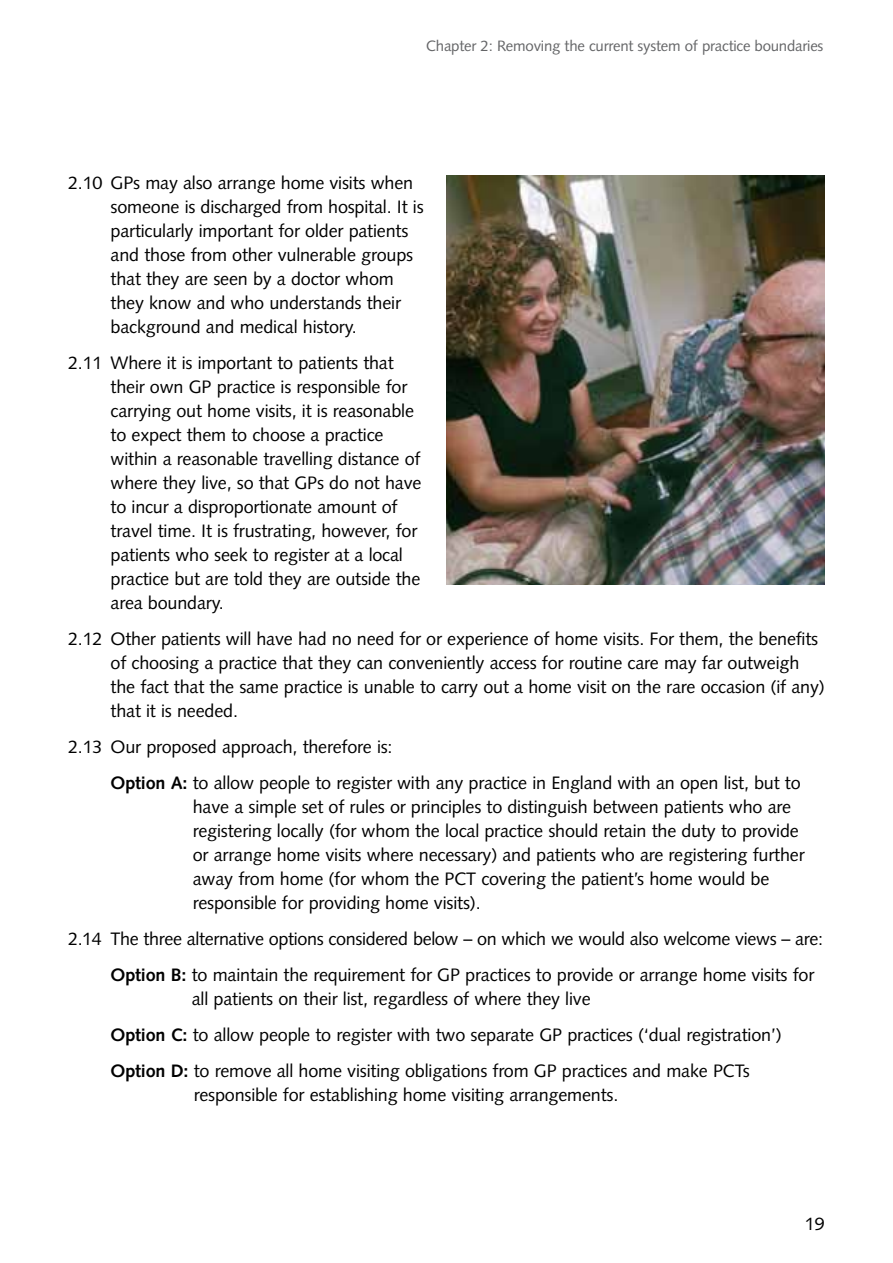
<style>
.page{position:relative;width:893px;height:1263px;background:#fff}
.page>*{position:absolute;margin:0;border:0;box-sizing:border-box;transform-origin:0 0}
._01_-_Body_Copy_2_1{font:18px/24px "Syntax";letter-spacing:-.01em;color:#000}
._01_-_Body_Copy{font:18px/24px "Syntax";letter-spacing:-.01em;color:#000}
.t1{font:15px "Syntax";letter-spacing:-.015em;color:#646567}
.s1{font-weight:700}
</style>
<div class="page">
<img style="left:446px;top:175px;width:379px;height:410px">
<p class="t1" style="left:426px;top:37px;width:399px">Chapter 2: Removing the current system of practice boundaries</p>
<p class="_01_-_Body_Copy_2_1" style="left:111px;top:171px;width:315px;text-indent:-43px">2.10 GPs may also arrange home visits when someone is discharged from hospital. It is particularly important for older patients and those from other vulnerable groups that they are seen by a doctor whom they know and who understands their background and medical history.</p>
<p class="_01_-_Body_Copy_2_1" style="left:111px;top:351px;width:312px;text-indent:-43px">2.11 Where it is important to patients that their own GP practice is responsible for carrying out home visits, it is reasonable to expect them to choose a practice within a reasonable travelling distance of where they live, so that GPs do not have to incur a disproportionate amount of travel time. It is frustrating, however, for patients who seek to register at a local practice but are told they are outside the area boundary.</p>
<p class="_01_-_Body_Copy_2_1" style="left:111px;top:627px;width:716px;text-indent:-43px">2.12 Other patients will have had no need for or experience of home visits. For them, the benefits of choosing a practice that they can conveniently access for routine care may far outweigh the fact that the same practice is unable to carry out a home visit on the rare occasion (if any) that it is needed.</p>
<p class="_01_-_Body_Copy_2_1" style="left:68px;top:735px;width:326px">2.13 Our proposed approach, therefore is:</p>
<p class="_01_-_Body_Copy" style="left:193px;top:771px;width:613px;text-indent:-82px"><span class="s1">Option A:</span> to allow people to register with any practice in England with an open list, but to have a simple set of rules or principles to distinguish between patients who are registering locally (for whom the local practice should retain the duty to provide or arrange home visits where necessary) and patients who are registering further away from home (for whom the PCT covering the patient’s home would be responsible for providing home visits).</p>
<p class="_01_-_Body_Copy_2_1" style="left:68px;top:927px;width:756px">2.14 The three alternative options considered below – on which we would also welcome views – are:</p>
<p class="_01_-_Body_Copy" style="left:192px;top:963px;width:624px;text-indent:-81px"><span class="s1">Option B:</span> to maintain the requirement for GP practices to provide or arrange home visits for all patients on their list, regardless of where they live</p>
<p class="_01_-_Body_Copy" style="left:111px;top:1023px;width:673px"><span class="s1">Option C:</span> to allow people to register with two separate GP practices (‘dual registration’)</p>
<p class="_01_-_Body_Copy" style="left:194px;top:1059px;width:558px;text-indent:-83px"><span class="s1">Option D:</span> to remove all home visiting obligations from GP practices and make PCTs responsible for establishing home visiting arrangements.</p>
<p class="_01_-_Body_Copy" style="left:805px;top:1211px;width:22px">19</p>
</div>
